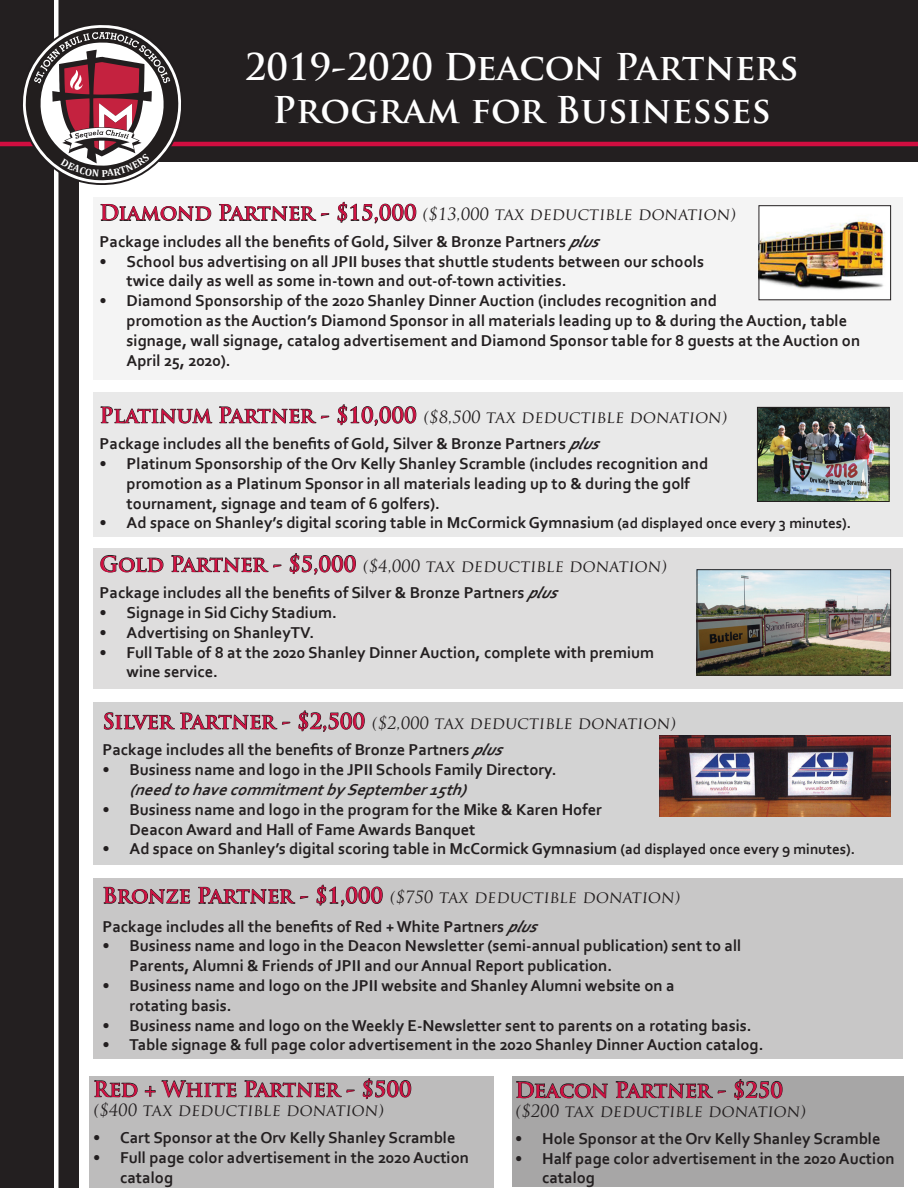
<style>
.page{position:relative;width:918px;height:1188px;background:#fff}
.page>*{position:absolute;margin:0;border:0;box-sizing:border-box;transform-origin:0 0}
.t1{font:700 36px/43.2px "Trajan Pro";color:#fff;text-align:center}
.t2{font:700 21px "Trajan Pro";color:#d10e40}
.t3{font:700 16.5px/19.8px "Corbel";color:#231f20}
.t4{font:16.5px "Trajan Pro";letter-spacing:-.03em;color:#231f20}
.t5{font:italic 700 16.5px "Corbel";color:#231f20}
.s1{font-weight:700;font-size:21px;color:#d10e40}
.s2{font-style:italic}
.s3{font-size:15px}
</style>
<div class="page">
<div style="left:0;top:0;width:79px;height:1188px;background:#231f20"></div>
<div style="left:79px;top:0;width:839px;height:162px;background:#231f20"></div>
<hr style="left:54px;top:0;width:4px;height:1188px;background:#fff">
<hr style="left:0;top:142px;width:918px;height:4px;background:#d10e40">
<div style="left:93px;top:197px;width:810px;height:183px;background:#f4f4f4"></div>
<svg style="left:219px;top:141px;width:111px;height:80px"></svg>
<svg style="left:337px;top:201px;width:80px;height:23px"></svg>
<div style="left:93px;top:549px;width:810px;height:140px;background:#dedddd"></div>
<div style="left:93px;top:878px;width:810px;height:181px;background:#c8c7c7"></div>
<img style="left:761px;top:207px;width:128px;height:91px">
<div style="left:759px;top:205px;width:132px;height:95px;border:1px solid #231f20"></div>
<div style="left:93px;top:702px;width:810px;height:163px;background:#d3d3d3"></div>
<svg style="left:104px;top:712px;width:187px;height:18px"></svg>
<svg style="left:298px;top:710px;width:67px;height:22px"></svg>
<svg style="left:103px;top:886px;width:87px;height:18px"></svg>
<svg style="left:198px;top:886px;width:111px;height:18px"></svg>
<svg style="left:316px;top:884px;width:67px;height:23px"></svg>
<img style="left:699px;top:571px;width:190px;height:103px">
<div style="left:697px;top:569px;width:194px;height:107px;border:1px solid #231f20"></div>
<div style="left:93px;top:392px;width:810px;height:145px;background:#e9e9e9"></div>
<svg style="left:100px;top:404px;width:317px;height:171px"></svg>
<div style="left:89px;top:1076px;width:405px;height:112px;background:#bdbcbc"></div>
<svg style="left:94px;top:1080px;width:44px;height:18px"></svg>
<svg style="left:145px;top:1080px;width:92px;height:18px"></svg>
<svg style="left:244px;top:1080px;width:111px;height:18px"></svg>
<svg style="left:363px;top:1078px;width:49px;height:22px"></svg>
<div style="left:512px;top:1076px;width:391px;height:111px;background:#a7a6a6"></div>
<svg style="left:516px;top:1081px;width:92px;height:18px"></svg>
<svg style="left:615px;top:1081px;width:111px;height:18px"></svg>
<svg style="left:734px;top:1079px;width:49px;height:21px"></svg>
<img style="left:759px;top:409px;width:129px;height:91px">
<div style="left:757px;top:407px;width:133px;height:95px;border:1px solid #231f20"></div>
<img style="left:659px;top:736px;width:232px;height:80px">
<svg style="left:20px;top:22px;width:192px;height:249px"></svg>
<h1 class="t1" style="left:245px;top:46px;width:555px">2019-2020 Deacon Partners<br>Program for Businesses</h1>
<p class="t4" style="left:100px;top:204px;width:639px"><span class="s1">Diamond Partner - $15,000</span> ($13,000 TAX DEDUCTIBLE DONATION)</p>
<p class="t3" style="left:100px;top:231px;width:507px">Package includes all the benefits of Gold, Silver &amp; Bronze Partners <span class="s2">plus</span></p>
<p class="t3" style="left:127px;top:251px;width:579px;text-indent:-27px">• School bus advertising on all JPII buses that shuttle students between our schools twice daily as well as some in-town and out-of-town activities.</p>
<p class="t3" style="left:127px;top:290px;width:735px;text-indent:-27px">• Diamond Sponsorship of the 2020 Shanley Dinner Auction (includes recognition and<br>promotion as the Auction’s Diamond Sponsor in all materials leading up to &amp; during the Auction, table signage, wall signage, catalog advertisement and Diamond Sponsor table for 8 guests at the Auction on April 25, 2020).</p>
<p class="t4" style="left:100px;top:406px;width:631px"><span class="s1">Platinum Partner - $10,000</span> ($8,500 TAX DEDUCTIBLE DONATION)</p>
<p class="t3" style="left:100px;top:433px;width:507px">Package includes all the benefits of Gold, Silver &amp; Bronze Partners <span class="s2">plus</span></p>
<p class="t3" style="left:127px;top:453px;width:583px;text-indent:-27px">• Platinum Sponsorship of the Orv Kelly Shanley Scramble (includes recognition and promotion as a Platinum Sponsor in all materials leading up to &amp; during the golf tournament, signage and team of 6 golfers).</p>
<p class="t3" style="left:100px;top:513px;width:753px">• Ad space on Shanley’s digital scoring table in McCormick Gymnasium <span class="s3">(ad displayed once every 3 minutes).</span></p>
<p class="t4" style="left:100px;top:555px;width:571px"><span class="s1">Gold Partner - $5,000</span> ($4,000 TAX DEDUCTIBLE DONATION)</p>
<p class="t3" style="left:100px;top:582px;width:465px">Package includes all the benefits of Silver &amp; Bronze Partners <span class="s2">plus</span></p>
<p class="t3" style="left:100px;top:602px;width:239px">• Signage in Sid Cichy Stadium.</p>
<p class="t3" style="left:100px;top:622px;width:216px">• Advertising on ShanleyTV.</p>
<p class="t3" style="left:127px;top:642px;width:529px;text-indent:-27px">• Full Table of 8 at the 2020 Shanley Dinner Auction, complete with premium wine service.</p>
<p class="t4" style="left:103px;top:712px;width:576px"><span class="s1">Silver Partner - $2,500</span> ($2,000 TAX DEDUCTIBLE DONATION)</p>
<p class="t3" style="left:103px;top:740px;width:407px">Package includes all the benefits of Bronze Partners <span class="s2">plus</span></p>
<p class="t3" style="left:103px;top:759px;width:456px">• Business name and logo in the JPII Schools Family Directory.</p>
<p class="t5" style="left:130px;top:779px;width:345px">(needtohavecommitmentby September15th)</p>
<p class="t3" style="left:130px;top:799px;width:474px;text-indent:-27px">• Business name and logo in the program for the Mike &amp; Karen Hofer<br>Deacon Award and Hall of Fame Awards Banquet</p>
<p class="t3" style="left:103px;top:839px;width:754px">• Ad space on Shanley’s digital scoring table in McCormick Gymnasium <span class="s3">(ad displayed once every 9 minutes).</span></p>
<p class="t4" style="left:103px;top:887px;width:581px"><span class="s1">Bronze Partner - $1,000</span> ($750 TAX DEDUCTIBLE DONATION)</p>
<p class="t3" style="left:103px;top:916px;width:442px">Package includes all the benefits of Red + White Partners <span class="s2">plus</span></p>
<p class="t3" style="left:130px;top:936px;width:613px;text-indent:-27px">• Business name and logo in the Deacon Newsletter (semi-annual publication) sent to all<br>Parents, Alumni &amp; Friends of JPII and our Annual Report publication.</p>
<p class="t3" style="left:130px;top:975px;width:547px;text-indent:-27px">• Business name and logo on the JPII website and Shanley Alumni website on a rotating basis.</p>
<p class="t3" style="left:103px;top:1015px;width:651px">• Business name and logo on the Weekly E-Newsletter sent to parents on a rotating basis.</p>
<p class="t3" style="left:103px;top:1035px;width:663px">• Table signage &amp; full page color advertisement in the 2020 Shanley Dinner Auction catalog.</p>
<p class="t2" style="left:93px;top:1076px;width:320px">Red + White Partner - $500</p>
<p class="t4" style="left:93px;top:1100px;width:294px">($400 TAX DEDUCTIBLE DONATION)</p>
<p class="t3" style="left:93px;top:1127px;width:364px">• Cart Sponsor at the Orv Kelly Shanley Scramble</p>
<p class="t3" style="left:120px;top:1147px;width:350px;text-indent:-27px">• Full page color advertisement in the 2020 Auction catalog</p>
<p class="t2" style="left:515px;top:1077px;width:269px">Deacon Partner - $250</p>
<p class="t4" style="left:515px;top:1101px;width:294px">($200 TAX DEDUCTIBLE DONATION)</p>
<p class="t3" style="left:515px;top:1128px;width:367px">• Hole Sponsor at the Orv Kelly Shanley Scramble</p>
<p class="t3" style="left:542px;top:1148px;width:354px;text-indent:-27px">• Half page color advertisement in the 2020 Auction catalog</p>
</div>
